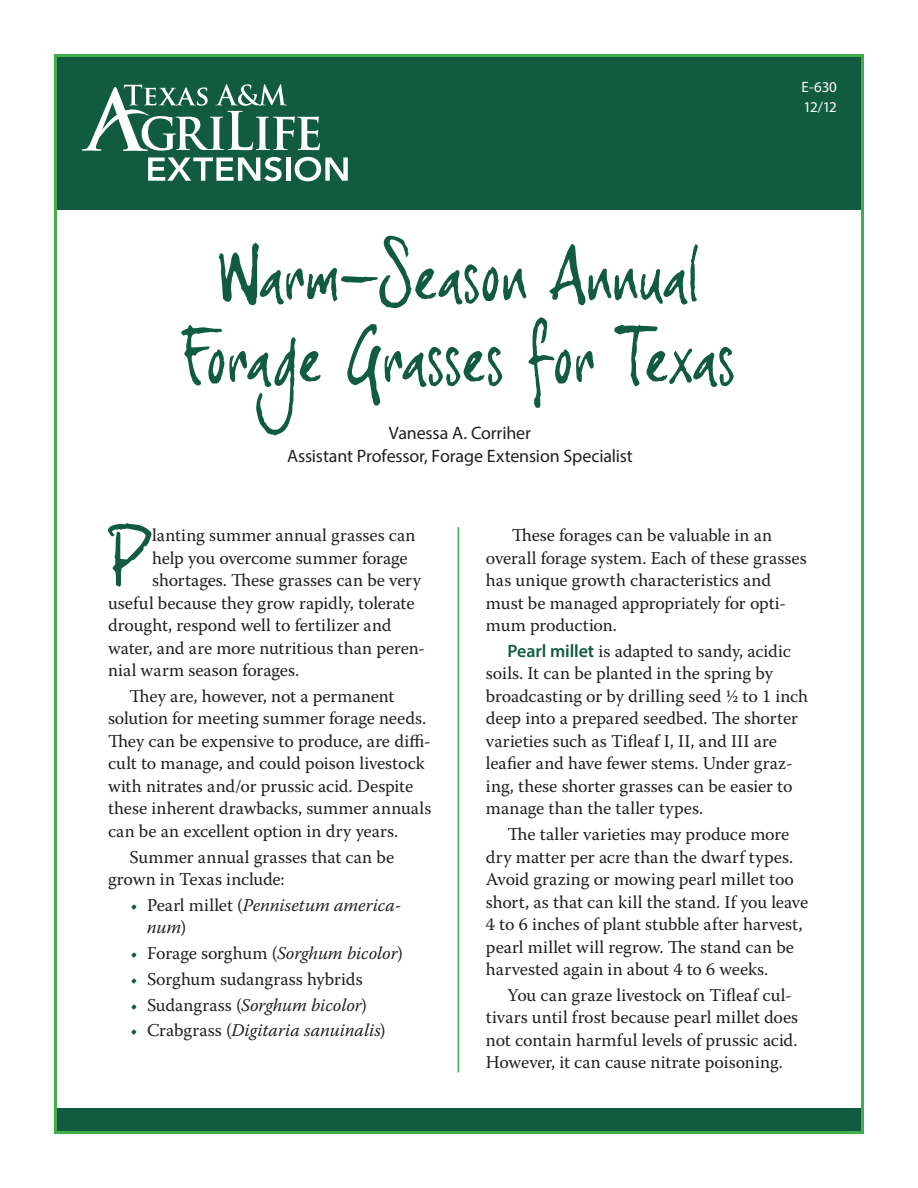
<style>
.page{position:relative;width:918px;height:1188px;background:#fff}
.page>*{position:absolute;margin:0;border:0;box-sizing:border-box;transform-origin:0 0}
.t1{font:67.5px/82.5px "joe Hand 3";letter-spacing:.005em;color:#115b40;text-align:center}
.bodytext{font:66px "joe Hand 3";color:#115b40}
.bodytext-2{font:18px/22.5px "Warnock Pro";color:#231f20}
.t2{font:italic 18px/22.5px "Warnock Pro";letter-spacing:-.005em;color:#231f20}
.t3{font:18px "Myriad Pro";letter-spacing:-.01em;color:#231f20}
.t4{font:15px "Myriad Pro";letter-spacing:-.045em;color:#fff}
.s1{font-style:normal;color:#115b40}
.s2{font-style:normal}
.s3{color:#115b40}
.s4{font-style:italic}
.s5{font-family:"Myriad Pro";font-weight:600;color:#115b40}
</style>
<div class="page">
<div style="left:54px;top:54px;width:810px;height:156px;background:#115b40"></div>
<div style="left:54px;top:1108px;width:810px;height:26px;background:#115b40"></div>
<svg style="left:82px;top:84px;width:238px;height:67px"></svg>
<svg style="left:148px;top:157px;width:134px;height:24px"></svg>
<div style="left:286px;top:158px;width:5px;height:23px;background:#fff"></div>
<svg style="left:295px;top:157px;width:53px;height:24px"></svg>
<hr style="left:458px;top:527px;width:1px;height:545px;background:#40ae49">
<p class="t1" style="left:184px;top:234px;width:553px">Warm-Season Annual<br>Forage Grasses for Texas</p>
<p class="t3" style="left:389px;top:422px;width:144px">Vanessa A. Corriher</p>
<p class="t3" style="left:287px;top:444px;width:347px">Assistant Professor, Forage Extension Specialist</p>
<p class="t4" style="left:802px;top:78px;width:37px">E-630</p>
<p class="t4" style="left:803px;top:97px;width:35px">12/12</p>
<p class="bodytext" style="left:114px;top:517px;width:38px">P</p>
<p class="bodytext-2" style="left:152px;top:524px;width:265px">lanting summer annual grasses can</p>
<p class="bodytext-2" style="left:152px;top:546px;width:257px">help you overcome summer forage</p>
<p class="bodytext-2" style="left:152px;top:569px;width:270px">shortages. These grasses can be very</p>
<p class="bodytext-2" style="left:108px;top:591px;width:308px">useful because they grow rapidly, tolerate</p>
<p class="bodytext-2" style="left:108px;top:614px;width:285px">drought, respond well to fertilizer and</p>
<p class="bodytext-2" style="left:108px;top:636px;width:319px">water, and are more nutritious than peren-</p>
<p class="bodytext-2" style="left:108px;top:659px;width:193px">nial warm season forages.</p>
<p class="bodytext-2" style="left:108px;top:685px;width:325px;text-indent:22px">They are, however, not a permanent solution for meeting summer forage needs.<br>They can be expensive to produce, are diffi&shy;cult to manage, and could poison livestock with nitrates and/or prussic acid. Despite these inherent drawbacks, summer annuals can be an excellent option in dry years.</p>
<p class="bodytext-2" style="left:108px;top:845px;width:288px;text-indent:22px">Summer annual grasses that can be grown in Texas include:</p>
<p class="t2" style="left:147px;top:893px;width:256px;text-indent:-16px"><span class="s1">•</span> <span class="s2">Pearl millet (</span>Pennisetum america&shy;num<span class="s2">)</span></p>
<p class="bodytext-2" style="left:130px;top:942px;width:274px"><span class="s3">•</span> Forage sorghum (<span class="s4">Sorghum bicolor</span>)</p>
<p class="bodytext-2" style="left:130px;top:967px;width:234px"><span class="s3">•</span> Sorghum sudangrass hybrids</p>
<p class="t2" style="left:130px;top:993px;width:238px"><span class="s1">•</span> <span class="s2">Sudangrass (</span>Sorghum bicolor<span class="s2">)</span></p>
<p class="t2" style="left:130px;top:1019px;width:257px"><span class="s1">•</span> <span class="s2">Crabgrass (</span>Digitaria sanuinalis<span class="s2">)</span></p>
<p class="bodytext-2" style="left:486px;top:524px;width:322px;text-indent:26px">These forages can be valuable in an overall forage system. Each of these grasses has unique growth characteristics and must be managed appropriately for opti&shy;mum production.</p>
<p class="bodytext-2" style="left:486px;top:640px;width:324px;text-indent:22px"><span class="s5">Pearl millet</span> is adapted to sandy, acidic soils. It can be planted in the spring by broadcasting or by drilling seed ½ to 1 inch deep into a prepared seedbed. The shorter varieties such as Tifleaf I, II, and III are leafier and have fewer stems. Under graz&shy;ing, these shorter grasses can be easier to manage than the taller types.</p>
<p class="bodytext-2" style="left:486px;top:823px;width:324px;text-indent:22px">The taller varieties may produce more dry matter per acre than the dwarf types.<br>Avoid grazing or mowing pearl millet too short, as that can kill the stand. If you leave 4 to 6 inches of plant stubble after harvest, pearl millet will regrow. The stand can be harvested again in about 4 to 6 weeks.</p>
<p class="bodytext-2" style="left:486px;top:983px;width:314px;text-indent:22px">You can graze livestock on Tifleaf cul&shy;tivars until frost because pearl millet does not contain harmful levels of prussic acid.<br>However, it can cause nitrate poisoning.</p>
</div>
